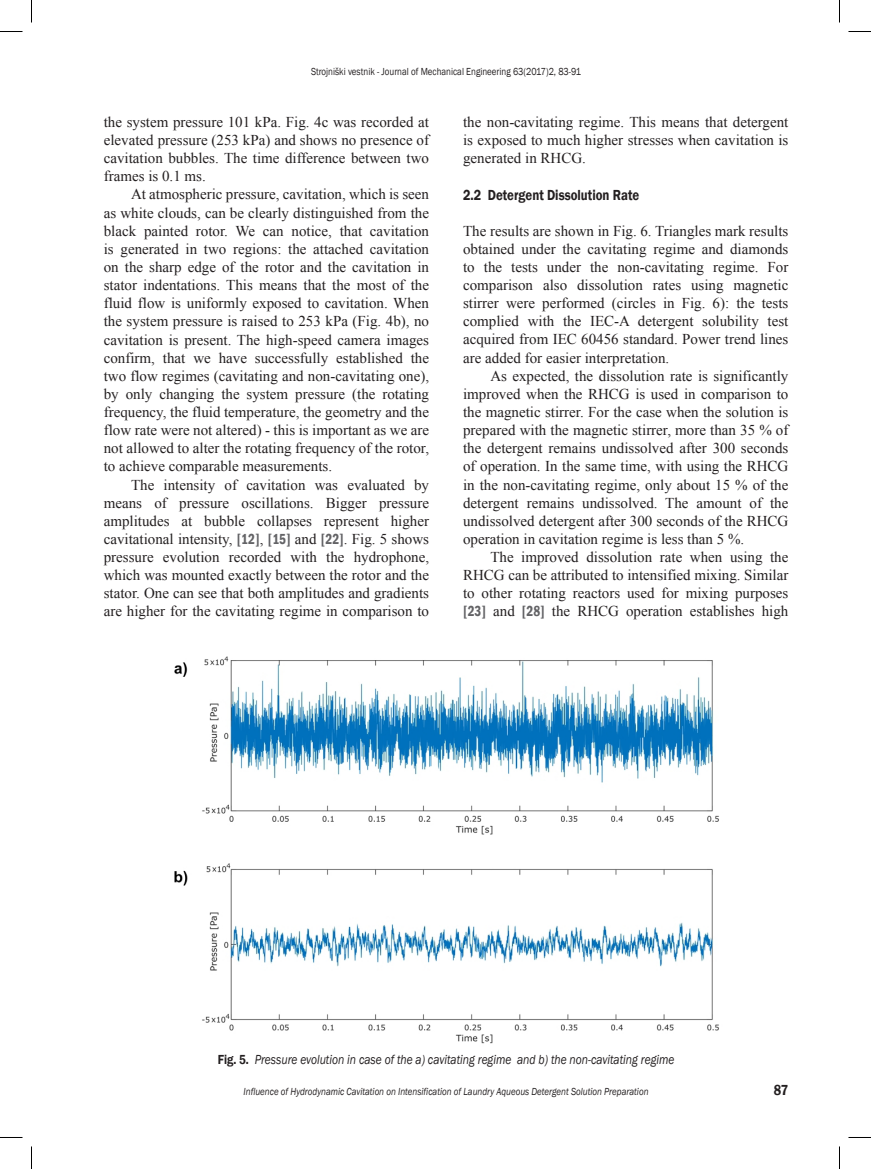
<style>
.page{position:relative;width:871px;height:1169px;background:#fff}
.page>*{position:absolute;margin:0;border:0;box-sizing:border-box;transform-origin:0 0}
.t1{font:15px/18.1px "Times New Roman";color:#231f20;text-align:justify}
.t2{font:600 15px "Franklin Gothic";color:#231f20;scale:.85 1}
.t3{font:italic 13.5px "Franklin Gothic";color:#231f20;scale:.85 1}
.t4{font:italic 10.5px "Franklin Gothic";color:#231f20;scale:.85 1}
.t5{font:10.5px "Franklin Gothic";color:#231f20;scale:.85 1}
.s1{font-family:"Franklin Gothic";font-weight:600;font-stretch:condensed;color:#636366}
.s2{font-weight:600;font-style:normal}
</style>
<div class="page">
<img style="left:174px;top:656px;width:545px;height:388px">
<svg style="left:0;top:31px;width:22px;height:1px"></svg>
<svg style="left:848px;top:31px;width:23px;height:1px"></svg>
<svg style="left:0;top:1137px;width:22px;height:1px"></svg>
<svg style="left:848px;top:1137px;width:23px;height:1px"></svg>
<svg style="left:31px;top:0;width:1px;height:23px"></svg>
<svg style="left:31px;top:1146px;width:1px;height:23px"></svg>
<svg style="left:839px;top:0;width:1px;height:23px"></svg>
<svg style="left:839px;top:1146px;width:1px;height:23px"></svg>
<p class="t5" style="left:311px;top:65px;width:319px">Strojniški vestnik - Journal of Mechanical Engineering 63(2017)2, 83-91</p>
<p class="t1" style="left:104px;top:112px;width:327px">the system pressure 101 kPa. Fig. 4c was recorded at elevated pressure (253 kPa) and shows no presence of cavitation bubbles. The time difference between two frames is 0.1 ms.</p>
<p class="t1" style="left:104px;top:185px;width:327px;text-indent:27px">At atmospheric pressure, cavitation, which is seen as white clouds, can be clearly distinguished from the black painted rotor. We can notice, that cavitation is generated in two regions: the attached cavitation on the sharp edge of the rotor and the cavitation in stator indentations. This means that the most of the fluid flow is uniformly exposed to cavitation. When the system pressure is raised to 253 kPa (Fig. 4b), no cavitation is present. The high-speed camera images confirm, that we have successfully established the two flow regimes (cavitating and non-cavitating one), by only changing the system pressure (the rotating frequency, the fluid temperature, the geometry and the flow rate were not altered) - this is important as we are not allowed to alter the rotating frequency of the rotor, to achieve comparable measurements.</p>
<p class="t1" style="left:104px;top:475px;width:327px;text-indent:27px">The intensity of cavitation was evaluated by means of pressure oscillations. Bigger pressure amplitudes at bubble collapses represent higher cavitational intensity, <span class="s1">[12]</span>, <span class="s1">[15]</span> and <span class="s1">[22]</span>. Fig. 5 shows pressure evolution recorded with the hydrophone, which was mounted exactly between the rotor and the stator. One can see that both amplitudes and gradients are higher for the cavitating regime in comparison to</p>
<p class="t1" style="left:463px;top:112px;width:327px">the non-cavitating regime. This means that detergent is exposed to much higher stresses when cavitation is generated in RHCG.</p>
<p class="t2" style="left:463px;top:185px;width:209px">2.2 Detergent Dissolution Rate</p>
<p class="t1" style="left:463px;top:221px;width:327px">The results are shown in Fig. 6. Triangles mark results obtained under the cavitating regime and diamonds to the tests under the non-cavitating regime. For comparison also dissolution rates using magnetic stirrer were performed (circles in Fig. 6): the tests complied with the IEC-A detergent solubility test acquired from IEC 60456 standard. Power trend lines are added for easier interpretation.</p>
<p class="t1" style="left:463px;top:366px;width:327px;text-indent:27px">As expected, the dissolution rate is significantly improved when the RHCG is used in comparison to the magnetic stirrer. For the case when the solution is prepared with the magnetic stirrer, more than 35 % of the detergent remains undissolved after 300 seconds of operation. In the same time, with using the RHCG in the non-cavitating regime, only about 15 % of the detergent remains undissolved. The amount of the undissolved detergent after 300 seconds of the RHCG operation in cavitation regime is less than 5 %.</p>
<p class="t1" style="left:463px;top:547px;width:327px;text-indent:27px">The improved dissolution rate when using the RHCG can be attributed to intensified mixing. Similar to other rotating reactors used for mixing purposes <span class="s1">[23]</span> and <span class="s1">[28]</span> the RHCG operation establishes high</p>
<p class="t3" style="left:218px;top:1050px;width:539px"><span class="s2">Fig. 5.</span> Pressure evolution in case of the a) cavitating regime and b) the non-cavitating regime</p>
<p class="t4" style="left:244px;top:1084px;width:478px">Influence of Hydrodynamic Cavitation on Intensification of Laundry Aqueous Detergent Solution Preparation</p>
<p class="t2" style="left:774px;top:1080px;width:19px">87</p>
</div>
